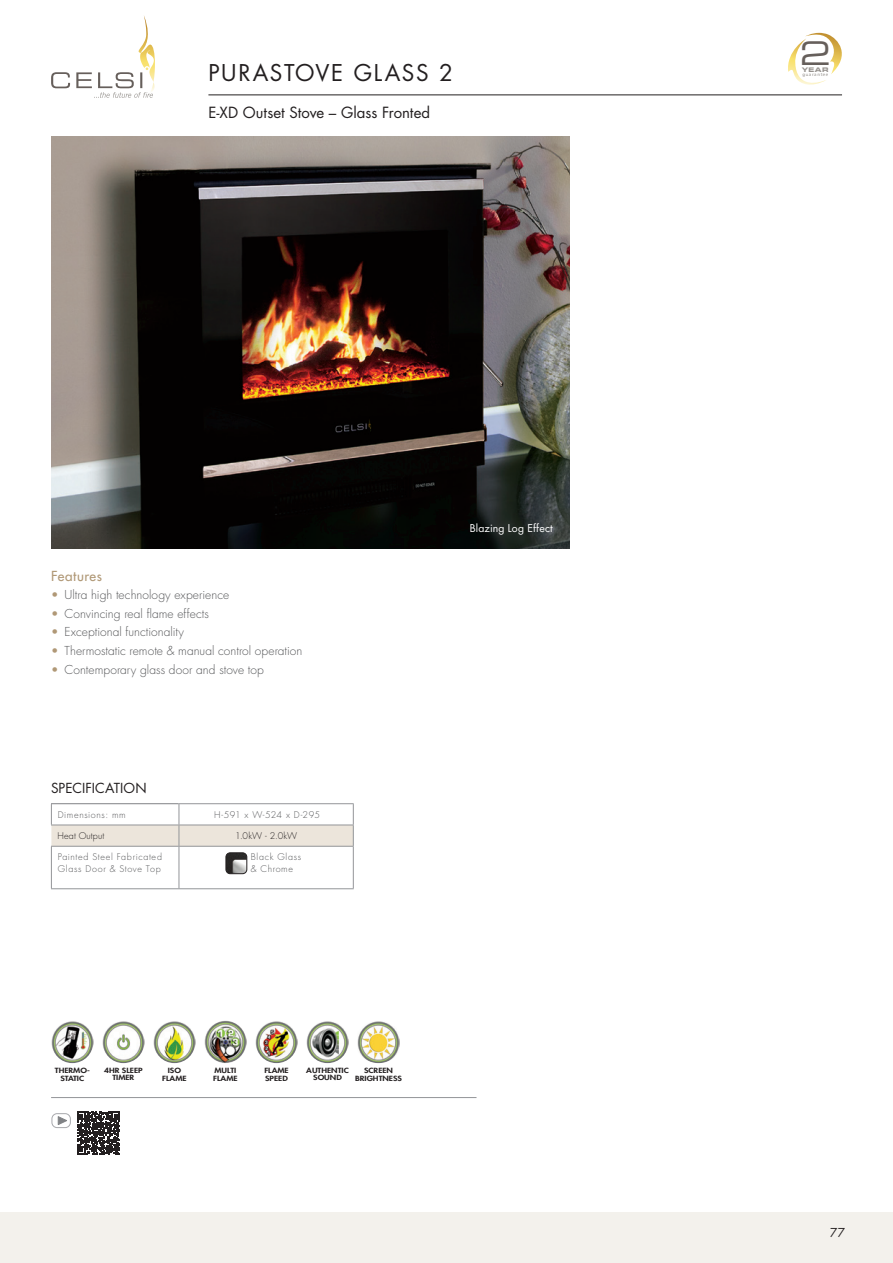
<style>
.page{position:relative;width:893px;height:1263px;background:#fff}
.page>*{position:absolute;margin:0;border:0;box-sizing:border-box;transform-origin:0 0}
.t1{font:32.4px "Eurostile Extended Two";color:#665f5b}
.t2{font:22.5px "Futura";letter-spacing:.07em;color:#231f20}
.t3{font:15px "Futura";color:#231f20}
.t4{font:13.5px "Futura";letter-spacing:.005em;color:#231f20}
.t5{font:13.5px "Futura";letter-spacing:.04em;color:#b09876}
.t6{font:300 12px "Futura";letter-spacing:.005em;color:#57585a}
.t7{font:12px "Futura";color:#231f20}
.t8{font:10.5px "Futura";letter-spacing:.015em;color:#fff}
.t9{font:300 9px/12px "Futura";letter-spacing:.07em;color:#57585a}
.t10{font:300 9px "Futura";letter-spacing:.02em;color:#231f20}
.t11{font:300 9px "Futura";letter-spacing:.03em;color:#57585a}
.t12{font:800 6.9px/7.5px "Futura";color:#231f20;text-align:center;scale:1.22 1}
.t13{font:6.3px "Eurostile Bold Extended Two";color:#96928e}
.t14{font:4.5px "Humanist 777 BT Roman B";letter-spacing:.14em;color:#96928e}
.s1{color:#b09876}
</style>
<div class="page">
<img style="left:51px;top:136px;width:519px;height:413px">
<img style="left:51px;top:1020px;width:43px;height:43px;border-radius:21px">
<img style="left:255px;top:1020px;width:43px;height:43px;border-radius:21px">
<img style="left:102px;top:1020px;width:43px;height:43px;border-radius:21px">
<img style="left:306px;top:1020px;width:43px;height:43px;border-radius:21px">
<img style="left:153px;top:1020px;width:43px;height:43px;border-radius:21px">
<img style="left:204px;top:1020px;width:43px;height:43px;border-radius:21px">
<div style="left:0;top:1212px;width:893px;height:51px;background:#f3f1ec"></div>
<hr style="left:208px;top:95px;width:634px;height:1px;background:#231f20">
<svg style="left:788px;top:32px;width:54px;height:53px"></svg>
<img style="left:139px;top:16px;width:7px;height:49px">
<svg style="left:51px;top:72px;width:104px;height:26px"></svg>
<hr style="left:51px;top:1097px;width:425px;height:1px;background:#939598">
<hr style="left:179px;top:803px;width:175px;height:1px;background:#939598">
<hr style="left:51px;top:846px;width:128px;height:1px;background:#939598">
<hr style="left:51px;top:847px;width:1px;height:41px;background:#939598">
<hr style="left:179px;top:846px;width:175px;height:1px;background:#939598">
<hr style="left:179px;top:847px;width:1px;height:41px;background:#939598">
<hr style="left:353px;top:847px;width:1px;height:41px;background:#939598">
<hr style="left:51px;top:888px;width:128px;height:1px;background:#939598">
<hr style="left:179px;top:888px;width:175px;height:1px;background:#939598">
<hr style="left:51px;top:803px;width:128px;height:1px;background:#808285">
<svg style="left:51px;top:804px;width:303px;height:42px"></svg>
<img style="left:226px;top:853px;width:21px;height:21px">
<div style="left:226px;top:853px;width:21px;height:21px;border:1px solid #231f20;border-radius:4px"></div>
<svg style="left:77px;top:1111px;width:43px;height:43px"></svg>
<div style="left:51px;top:1113px;width:20px;height:15px;border:1px solid #a8a9ad;border-radius:5px"></div>
<svg style="left:57px;top:1116px;width:10px;height:9px"></svg>
<h1 class="t1" style="left:800px;top:31px;width:33px">2</h1>
<p class="t13" style="left:802px;top:65px;width:28px">YEAR</p>
<h2 class="t2" style="left:208px;top:58px;width:246px">PURASTOVE GLASS 2</h2>
<p class="t14" style="left:802px;top:72px;width:27px">guarantee</p>
<p class="t3" style="left:208px;top:102px;width:223px">E-XD Outset Stove – Glass Fronted</p>
<p class="t5" style="left:51px;top:567px;width:52px">Features</p>
<p class="t6" style="left:51px;top:587px;width:180px"><span class="s1">•</span> Ultra high technology experience</p>
<p class="t6" style="left:51px;top:606px;width:159px"><span class="s1">•</span> Convincing real flame effects</p>
<p class="t6" style="left:51px;top:624px;width:134px"><span class="s1">•</span> Exceptional functionality</p>
<p class="t6" style="left:51px;top:643px;width:253px"><span class="s1">•</span> Thermostatic remote &amp; manual control operation</p>
<p class="t6" style="left:51px;top:662px;width:214px"><span class="s1">•</span> Contemporary glass door and stove top</p>
<p class="t4" style="left:51px;top:779px;width:97px">SPECIFICATION</p>
<p class="t9" style="left:58px;top:809px;width:69px">Dimensions: mm</p>
<p class="t11" style="left:214px;top:809px;width:107px">H-591 x W-524 x D-295</p>
<p class="t10" style="left:57px;top:830px;width:48px">Heat Output</p>
<p class="t10" style="left:235px;top:830px;width:63px">1.0kW - 2.0kW</p>
<p class="t9" style="left:58px;top:850px;width:106px">Painted Steel Fabricated<br>Glass Door &amp; Stove Top</p>
<p class="t9" style="left:251px;top:851px;width:52px">Black Glass &amp; Chrome</p>
<p class="t8" style="left:470px;top:520px;width:85px">Blazing Log Effect</p>
<p class="t12" style="left:55px;top:1067px;width:30px">THERMO-<br>STATIC</p>
<p class="t12" style="left:264px;top:1067px;width:21px;text-align:left">FLAME<br>SPEED</p>
<p class="t12" style="left:104px;top:1067px;width:33px;line-height:6.9px">4HR SLEEP<br>TIMER</p>
<p class="t12" style="left:306px;top:1067px;width:36px;line-height:6.9px">AUTHENTIC<br>SOUND</p>
<p class="t12" style="left:162px;top:1067px;width:21px">ISO<br>FLAME</p>
<p class="t12" style="left:355px;top:1067px;width:40px">SCREEN<br>BRIGHTNESS</p>
<p class="t12" style="left:213px;top:1067px;width:21px;text-align:left">MULTI<br>FLAME</p>
<p class="t7" style="left:830px;top:1224px;width:16px">77</p>
</div>
